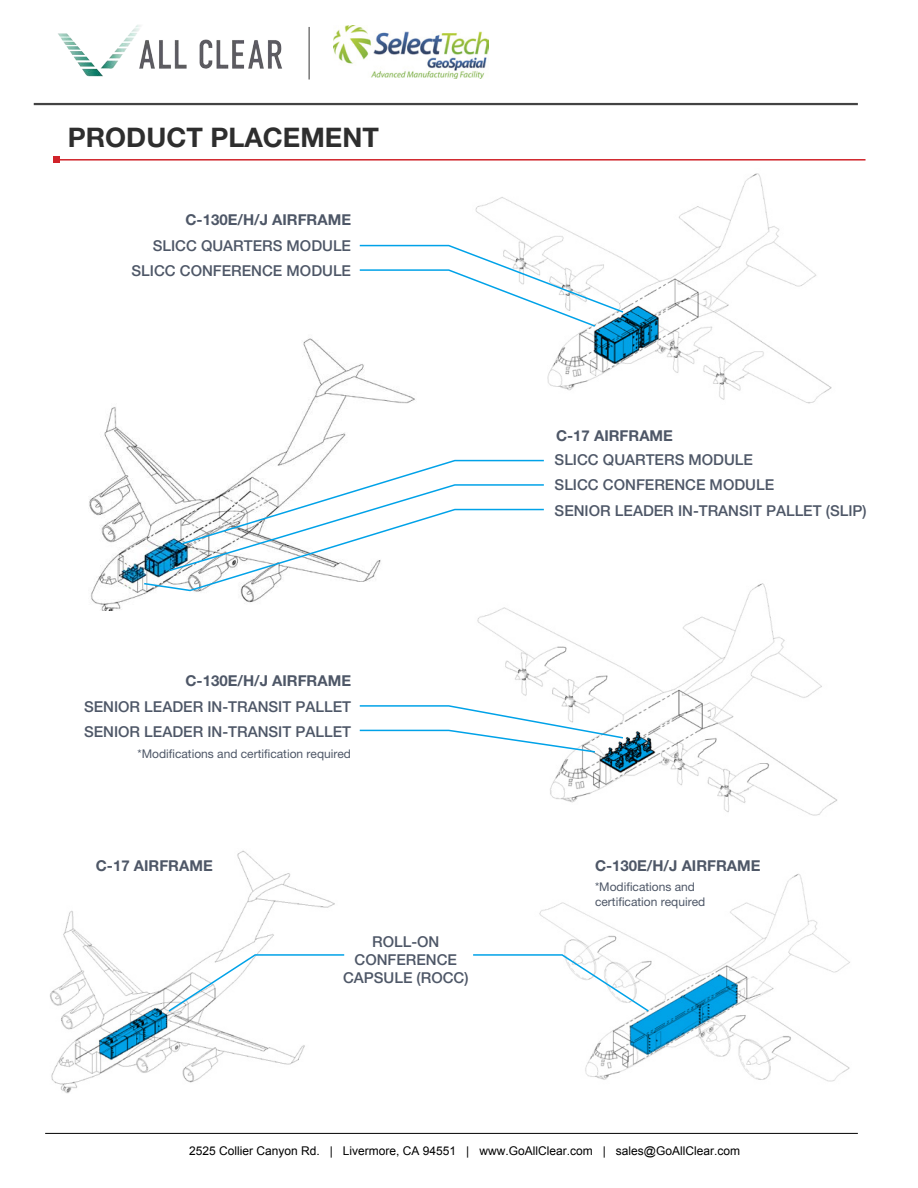
<style>
.page{position:relative;width:918px;height:1188px;background:#fff}
.page>*{position:absolute;margin:0;border:0;box-sizing:border-box;transform-origin:0 0}
.Paragraph_Style_1{font:700 27px "Helvetica Neue LT Std";color:#2e2e2e}
.body{font:500 15px/18px "Helvetica Neue LT Std";color:#4e5767;text-align:center}
.body-2{font:700 15px "Helvetica Neue LT Std";color:#4e5767}
.t1{font:12px "Arial";color:#000}
.body-3{font:12px/14.4px "Helvetica Neue LT Std";color:#4e5767}
</style>
<div class="page">
<img style="left:334px;top:26px;width:154px;height:53px">
<hr style="left:309px;top:27px;width:1px;height:52px;background:#434343">
<hr style="left:45px;top:1133px;width:813px;height:1px;background:#000">
<hr style="left:56px;top:159px;width:810px;height:2px;background:#d1232a">
<div style="left:53px;top:156px;width:7px;height:7px;background:#d1232a"></div>
<img style="left:539px;top:873px;width:311px;height:209px">
<img style="left:50px;top:850px;width:285px;height:243px">
<img style="left:89px;top:338px;width:326px;height:272px">
<img style="left:475px;top:173px;width:357px;height:231px">
<img style="left:477px;top:583px;width:360px;height:233px">
<svg style="left:142px;top:459px;width:403px;height:133px"></svg>
<svg style="left:359px;top:244px;width:266px;height:84px"></svg>
<svg style="left:167px;top:953px;width:178px;height:60px"></svg>
<svg style="left:359px;top:704px;width:266px;height:50px"></svg>
<svg style="left:473px;top:953px;width:177px;height:60px"></svg>
<hr style="left:34px;top:103px;width:824px;height:2px;background:#434343">
<img style="left:58px;top:25px;width:224px;height:52px">
<p class="Paragraph_Style_1" style="left:68px;top:121px;width:313px">PRODUCT PLACEMENT</p>
<p class="body-2" style="left:185px;top:211px;width:167px">C-130E/H/J AIRFRAME</p>
<p class="body" style="left:153px;top:236px;width:200px">SLICC QUARTERS MODULE</p>
<p class="body" style="left:132px;top:262px;width:221px">SLICC CONFERENCE MODULE</p>
<p class="body-2" style="left:185px;top:671px;width:167px">C-130E/H/J AIRFRAME</p>
<p class="body" style="left:84px;top:697px;width:269px">SENIOR LEADER IN-TRANSIT PALLET</p>
<p class="body" style="left:84px;top:723px;width:269px">SENIOR LEADER IN-TRANSIT PALLET</p>
<p class="body-3" style="left:137px;top:747px;width:215px">*Modifications and certification required</p>
<p class="body-2" style="left:556px;top:426px;width:118px">C-17 AIRFRAME</p>
<p class="body" style="left:555px;top:450px;width:200px">SLICC QUARTERS MODULE</p>
<p class="body" style="left:555px;top:476px;width:221px">SLICC CONFERENCE MODULE</p>
<p class="body" style="left:555px;top:501px;width:314px">SENIOR LEADER IN-TRANSIT PALLET (SLIP)</p>
<p class="body-2" style="left:96px;top:857px;width:118px">C-17 AIRFRAME</p>
<p class="body-2" style="left:595px;top:857px;width:167px">C-130E/H/J AIRFRAME</p>
<p class="body" style="left:343px;top:932px;width:127px">ROLL-ON<br>CONFERENCE<br>CAPSULE (ROCC)</p>
<p class="body-3" style="left:595px;top:880px;width:112px">*Modifications and certification required</p>
<p class="t1" style="left:189px;top:1143px;width:553px">2525 Collier Canyon Rd. | Livermore, CA 94551 | www.GoAllClear.com | sales@GoAllClear.com</p>
</div>
